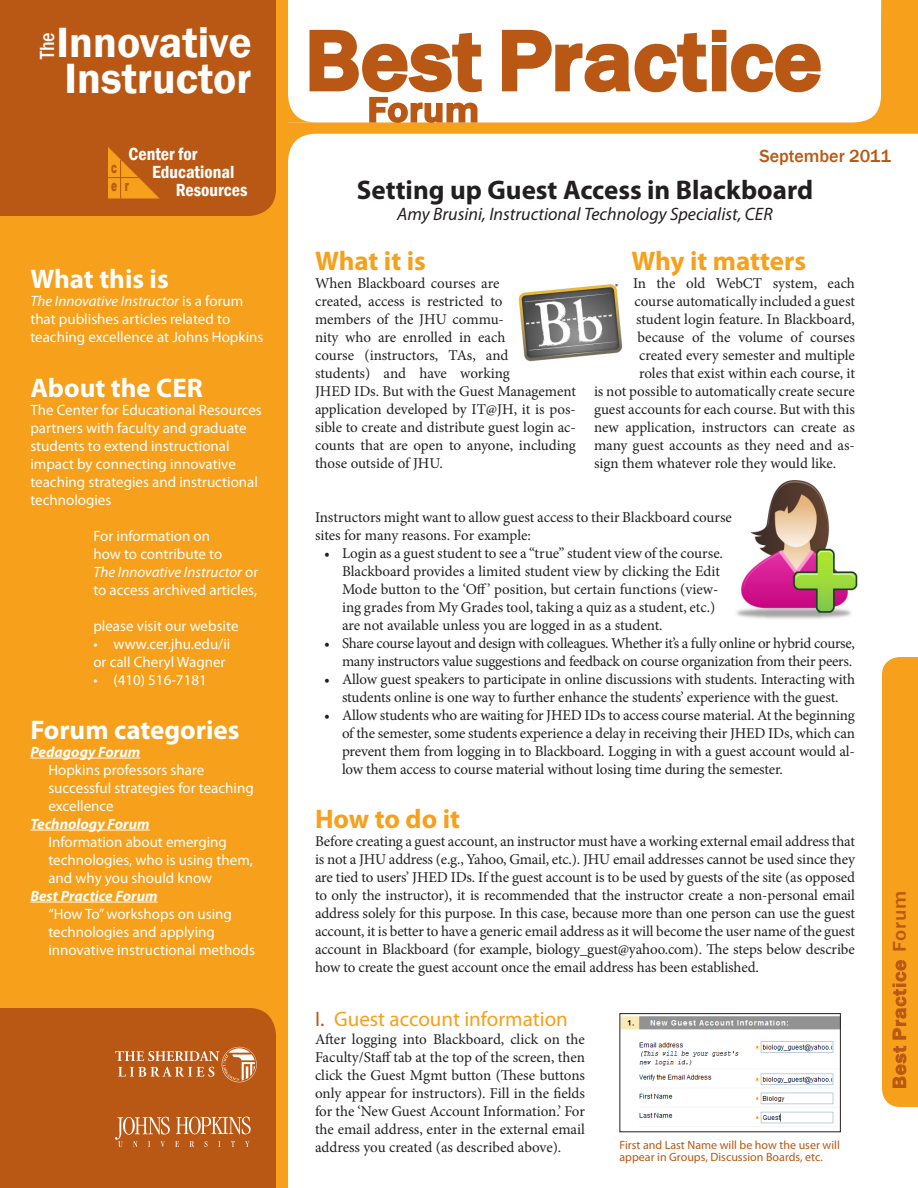
<style>
.page{position:relative;width:918px;height:1188px;background:#fff}
.page>*{position:absolute;margin:0;border:0;box-sizing:border-box;transform-origin:0 0}
.t1{font:500 85.5px "Franklin Gothic";letter-spacing:.015em;color:#b95814;scale:1.05 1}
.t2{font:600 43.5px "Franklin Gothic";color:#fff}
.t3{font:500 35.1px "Franklin Gothic";letter-spacing:.025em;color:#b95814;scale:1.11 1}
.t4{font:700 27px "Myriad Pro";color:#fff}
.t5{font:700 27px "Myriad Pro";color:#231f20}
.t6{font:700 27px "Myriad Pro";color:#f6a01b}
.t7{font:21px "Myriad Pro";color:#f6a01b}
.t8{font:500 condensed 21px "Franklin Gothic";color:#fff}
.t9{font:500 18.9px "Franklin Gothic";letter-spacing:.05em;color:#b95814;scale:1.11 1}
.t10{font:italic 18px "Myriad Pro";color:#231f20}
.t11{font:600 condensed 18px "Franklin Gothic";color:#fff}
.t12{font:500 18px "Franklin Gothic";color:#b95814}
.t13{font:900 15.45px "Arial";color:#b95814;scale:.58 1}
.t14{font:15px/18px "Minion Pro";letter-spacing:-.005em;color:#231f20}
.Pa0{font:15px/18px "Myriad Pro";color:#fff}
.t15{font:italic 700 15px "Myriad Pro";color:#fff}
.t16{font:12px/12px "Myriad Pro";color:#b95814}
.s1{font-style:italic}
.s2{color:#b95814}
</style>
<div class="page">
<div style="left:0;top:0;width:288px;height:1188px;background:#f6a01b"></div>
<svg style="left:288px;top:0;width:630px;height:161px"></svg>
<div style="left:0;top:0;width:276px;height:216px;background:#b95814"></div>
<div style="left:0;top:1008px;width:276px;height:180px;background:#b95814"></div>
<svg style="left:500px;top:27px;width:324px;height:69px"></svg>
<svg style="left:288px;top:27px;width:196px;height:97px"></svg>
<svg style="left:108px;top:147px;width:52px;height:51px"></svg>
<hr style="left:108px;top:177px;width:30px;height:1px;background:#b95814">
<hr style="left:120px;top:160px;width:1px;height:38px;background:#b95814">
<hr style="left:707px;top:42px;width:23px;height:2px;background:#fff">
<svg style="left:882px;top:657px;width:36px;height:450px;background:#f39e1d"></svg>
<hr style="left:30px;top:758px;width:110px;height:1px;background:#fff">
<hr style="left:30px;top:830px;width:120px;height:1px;background:#fff">
<hr style="left:30px;top:902px;width:128px;height:1px;background:#fff">
<img style="left:114px;top:1115px;width:139px;height:32px">
<img style="left:112px;top:1046px;width:146px;height:37px">
<img style="left:736px;top:480px;width:122px;height:139px">
<img style="left:518px;top:284px;width:105px;height:78px">
<img style="left:622px;top:1016px;width:217px;height:108px">
<div style="left:620px;top:1013px;width:221px;height:119px;border:1px solid #231f20"></div>
<p class="t2" style="left:57px;top:16px;width:197px">Innovative</p>
<p class="t2" style="left:65px;top:52px;width:189px">Instructor</p>
<p class="t8" style="left:33px;top:59px;width:28px;rotate:-90deg">The</p>
<p class="t11" style="left:129px;top:142px;width:70px">Center for</p>
<p class="t11" style="left:152px;top:160px;width:84px">Educational</p>
<p class="t11" style="left:176px;top:178px;width:73px">Resources</p>
<p class="t13" style="left:111px;top:156px;width:12px">c</p>
<p class="t13" style="left:111px;top:174px;width:32px">e r</p>
<p class="t4" style="left:30px;top:262px;width:140px">What this is</p>
<p class="Pa0" style="left:30px;top:292px;width:235px"><span class="s1">The Innovative Instructor</span> is a forum that publishes articles related to teaching excellence at Johns Hopkins</p>
<p class="t4" style="left:30px;top:370px;width:174px">About the CER</p>
<p class="Pa0" style="left:30px;top:400px;width:233px">The Center for Educational Resources partners with faculty and graduate students to extend instructional impact by connecting innovative teaching strategies and instructional technologies</p>
<p class="Pa0" style="left:93px;top:526px;width:167px">For information on<br>how to contribute to<br><span class="s1">The Innovative Instructor</span> or to access archived articles,</p>
<p class="Pa0" style="left:93px;top:616px;width:147px">please visit our website</p>
<p class="Pa0" style="left:93px;top:634px;width:139px">• www.cer.jhu.edu/ii</p>
<p class="Pa0" style="left:93px;top:652px;width:134px">or call Cheryl Wagner</p>
<p class="Pa0" style="left:93px;top:670px;width:115px">• (410) 516-7181</p>
<p class="t4" style="left:30px;top:712px;width:211px">Forum categories</p>
<p class="t15" style="left:30px;top:742px;width:112px">Pedagogy Forum</p>
<p class="Pa0" style="left:48px;top:760px;width:207px">Hopkins professors share successful strategies for teaching excellence</p>
<p class="t15" style="left:30px;top:814px;width:121px">Technology Forum</p>
<p class="Pa0" style="left:48px;top:832px;width:206px">Information about emerging technologies, who is using them, and why you should know</p>
<p class="t15" style="left:30px;top:886px;width:129px">Best Practice Forum</p>
<p class="Pa0" style="left:48px;top:904px;width:208px">“How To” workshops on using technologies and applying innovative instructional methods</p>
<p class="t1" style="left:305px;top:8px;width:493px">Best Practice</p>
<p class="t3" style="left:368px;top:88px;width:102px">Forum</p>
<p class="t12" style="left:760px;top:145px;width:133px">September 2011</p>
<p class="t5" style="left:357px;top:172px;width:458px">Setting up Guest Access in Blackboard</p>
<p class="t10" style="left:397px;top:203px;width:377px">Amy Brusini, Instructional Technology Specialist, CER</p>
<p class="t6" style="left:315px;top:243px;width:112px">What it is</p>
<p class="t14" style="left:315px;top:274px;width:263px">When Blackboard courses are<br>created, access is restricted to<br>members of the JHU commu-<br>nity who are enrolled in each<br>course (instructors, TAs, and<br>students) and have working<br>JHED IDs. But with the Guest Management application developed by IT@JH, it is pos&shy;sible to create and distribute guest login ac&shy;counts that are open to anyone, including those outside of JHU.</p>
<p class="t6" style="left:632px;top:243px;width:176px">Why it matters</p>
<p class="t14" style="left:633px;top:274px;width:223px">In the old WebCT system, each</p>
<p class="t14" style="left:634px;top:292px;width:222px">course automatically included a guest</p>
<p class="t14" style="left:636px;top:310px;width:220px">student login feature. In Blackboard,</p>
<p class="t14" style="left:638px;top:328px;width:219px">because of the volume of courses</p>
<p class="t14" style="left:639px;top:346px;width:218px">created every semester and multiple</p>
<p class="t14" style="left:639px;top:364px;width:217px">roles that exist within each course, it</p>
<p class="t14" style="left:594px;top:382px;width:263px">is not possible to automatically create secure</p>
<p class="t14" style="left:594px;top:400px;width:263px">guest accounts for each course. But with this</p>
<p class="t14" style="left:594px;top:418px;width:263px">new application, instructors can create as</p>
<p class="t14" style="left:594px;top:436px;width:263px">many guest accounts as they need and as-</p>
<p class="t14" style="left:594px;top:454px;width:244px">sign them whatever role they would like.</p>
<p class="t14" style="left:315px;top:508px;width:418px">Instructors might want to allow guest access to their Blackboard course sites for many reasons. For example:</p>
<p class="t14" style="left:342px;top:544px;width:383px;text-indent:-18px">• Login as a guest student to see a “true” student view of the course.<br>Blackboard provides a limited student view by clicking the Edit Mode button to the ‘Off’ position, but certain functions (view&shy;ing grades from My Grades tool, taking a quiz as a student, etc.) are not available unless you are logged in as a student.</p>
<p class="t14" style="left:324px;top:634px;width:532px;text-align:right">• Share course layout and design with colleagues. Whether it’s a fully online or hybrid course, many instructors value suggestions and feedback on course organization from their peers.</p>
<p class="t14" style="left:324px;top:670px;width:533px;text-align:center">• Allow guest speakers to participate in online discussions with students. Interacting with students online is one way to further enhance the students’ experience with the guest.</p>
<p class="t14" style="left:342px;top:706px;width:515px;text-align:justify;text-indent:-18px">• Allow students who are waiting for JHED IDs to access course material. At the beginning of the semester, some students experience a delay in receiving their JHED IDs, which can prevent them from logging in to Blackboard. Logging in with a guest account would al&shy;low them access to course material without losing time during the semester.</p>
<p class="t6" style="left:315px;top:801px;width:147px">How to do it</p>
<p class="t14" style="left:315px;top:832px;width:542px;text-align:justify">Before creating a guest account, an instructor must have a working external email address that is not a JHU address (e.g., Yahoo, Gmail, etc.). JHU email addresses cannot be used since they are tied to users’ JHED IDs. If the guest account is to be used by guests of the site (as opposed to only the instructor), it is recommended that the instructor create a non-personal email address solely for this purpose. In this case, because more than one person can use the guest account, it is better to have a generic email address as it will become the user name of the guest account in Blackboard (for example, biology_guest@yahoo.com). The steps below describe how to create the guest account once the email address has been established.</p>
<p class="t7" style="left:315px;top:1006px;width:254px"><span class="s2">I.</span> Guest account information</p>
<p class="t14" style="left:315px;top:1030px;width:272px;text-align:justify">After logging into Blackboard, click on the Faculty/Staff tab at the top of the screen, then click the Guest Mgmt button (These buttons only appear for instructors). Fill in the fields for the ‘New Guest Account Information.’ For the email address, enter in the external email address you created (as described above).</p>
<p class="t16" style="left:620px;top:1139px;width:222px">First and Last Name will be how the user will appear in Groups, Discussion Boards, etc.</p>
<p class="t9" style="left:888px;top:1089px;width:180px;rotate:-90deg">Best Practice Forum</p>
</div>
